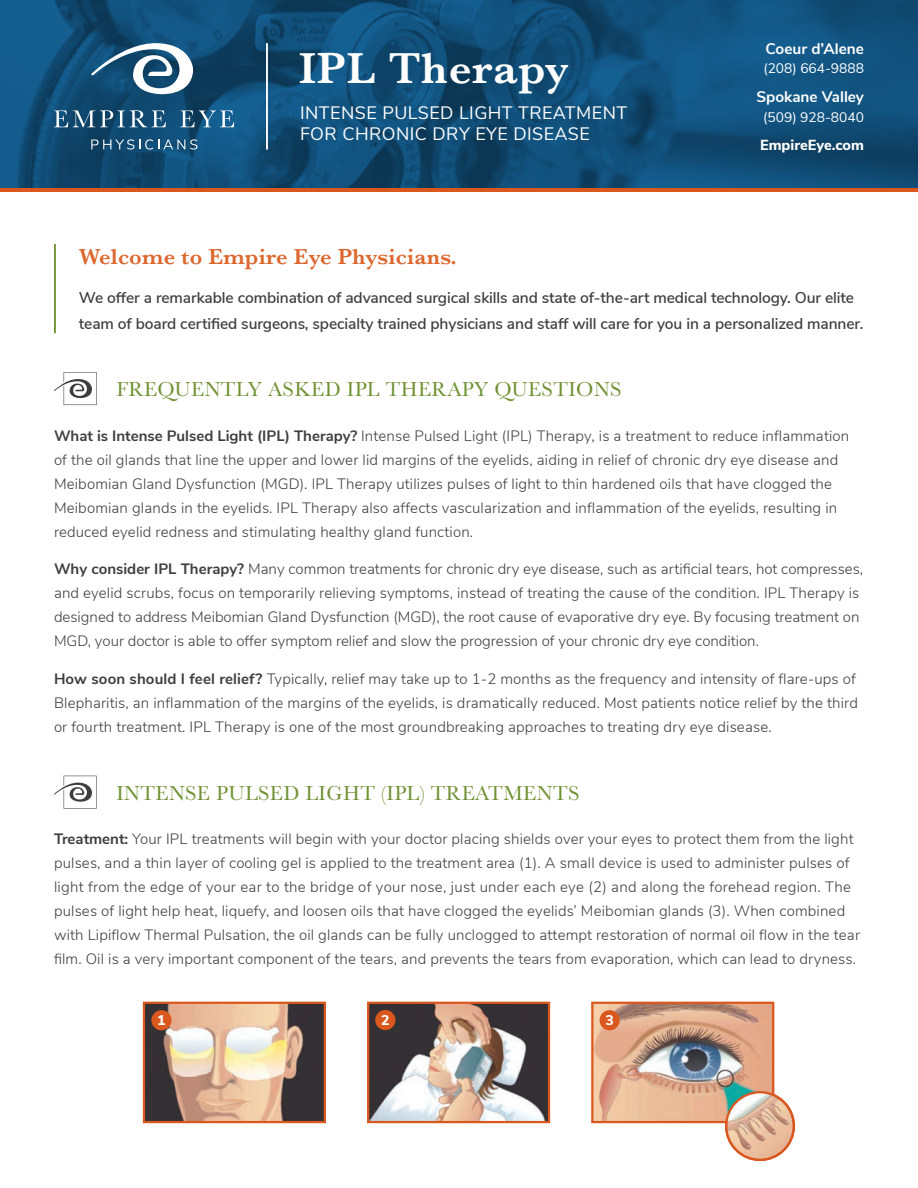
<style>
.page{position:relative;width:918px;height:1188px;background:#fff}
.page>*{position:absolute;margin:0;border:0;box-sizing:border-box;transform-origin:0 0}
.t1{font:600 45px "Baskerville";letter-spacing:.02em;color:#fff}
.t2{font:600 22.5px "Baskerville";letter-spacing:.01em;color:#dd672d}
.t3{font:21px "Baskerville";letter-spacing:.02em;color:#709133}
.t4{font:18px/21.6px "Nunito Sans";letter-spacing:.025em;color:#fff}
.t5{font:600 15.6px/25.5px "Nunito Sans";letter-spacing:-.005em;color:#3e3e3f}
.t6{font:700 15.3px "Nunito Sans";color:#fff}
.t7{font:300 15px/24px "Nunito Sans";letter-spacing:.01em;color:#3e3e3f}
.t8{font:800 14.55px "Nunito Sans";color:#fff}
.t9{font:800 14.1px "Nunito Sans";color:#fff}
.t10{font:13.8px "Nunito Sans";color:#fff}
.s1{font-weight:700}
</style>
<div class="page">
<svg style="left:0;top:0;width:918px;height:188px;background:#104e78"></svg>
<hr style="left:266px;top:43px;width:2px;height:107px;background:#fff">
<hr style="left:54px;top:244px;width:2px;height:89px;background:#709133">
<hr style="left:0;top:188px;width:918px;height:4px;background:#da581e">
<svg style="left:54px;top:372px;width:43px;height:33px"></svg>
<svg style="left:91px;top:43px;width:102px;height:51px"></svg>
<svg style="left:54px;top:110px;width:112px;height:17px;background:#497390"></svg>
<svg style="left:180px;top:111px;width:54px;height:16px"></svg>
<svg style="left:91px;top:139px;width:106px;height:11px"></svg>
<img style="left:591px;top:1001px;width:204px;height:160px">
<div style="left:725px;top:1091px;width:70px;height:70px;border:2px solid #da581e;border-radius:50%"></div>
<img style="left:370px;top:1005px;width:177px;height:115px">
<div style="left:367px;top:1002px;width:183px;height:121px;border:2px solid #da581e"></div>
<img style="left:146px;top:1005px;width:177px;height:115px">
<div style="left:143px;top:1002px;width:183px;height:121px;border:2px solid #da581e"></div>
<div style="left:151px;top:1010px;width:21px;height:20px;background:#da581e;border-radius:50%"></div>
<div style="left:600px;top:1010px;width:20px;height:20px;background:#da581e;border-radius:50%"></div>
<div style="left:375px;top:1010px;width:20px;height:20px;background:#da581e;border-radius:50%"></div>
<svg style="left:54px;top:776px;width:43px;height:33px"></svg>
<h1 class="t1" style="left:299px;top:36px;width:271px">IPL Therapy</h1>
<p class="t4" style="left:300px;top:100px;width:329px">INTENSE PULSED LIGHT TREATMENT<br>FOR CHRONIC DRY EYE DISEASE</p>
<p class="t6" style="left:765px;top:37px;width:100px">Coeur d’Alene</p>
<p class="t10" style="left:763px;top:58px;width:102px">(208) 664-9888</p>
<p class="t6" style="left:756px;top:86px;width:109px">Spokane Valley</p>
<p class="t10" style="left:763px;top:107px;width:102px">(509) 928-8040</p>
<p class="t8" style="left:760px;top:134px;width:105px">EmpireEye.com</p>
<h2 class="t2" style="left:79px;top:241px;width:379px">Welcome to Empire Eye Physicians.</h2>
<p class="t5" style="left:79px;top:284px;width:786px">We offer a remarkable combination of advanced surgical skills and state of-the-art medical technology. Our elite team of board certified surgeons, specialty trained physicians and staff will care for you in a personalized manner.</p>
<h3 class="t3" style="left:116px;top:376px;width:507px">FREQUENTLY ASKED IPL THERAPY QUESTIONS</h3>
<p class="t7" style="left:54px;top:422px;width:797px"><span class="s1">What is Intense Pulsed Light (IPL) Therapy?</span> Intense Pulsed Light (IPL) Therapy, is a treatment to reduce inflammation of the oil glands that line the upper and lower lid margins of the eyelids, aiding in relief of chronic dry eye disease and Meibomian Gland Dysfunction (MGD). IPL Therapy utilizes pulses of light to thin hardened oils that have clogged the Meibomian glands in the eyelids. IPL Therapy also affects vascularization and inflammation of the eyelids, resulting in reduced eyelid redness and stimulating healthy gland function.</p>
<p class="t7" style="left:54px;top:556px;width:811px"><span class="s1">Why consider IPL Therapy?</span> Many common treatments for chronic dry eye disease, such as artificial tears, hot compresses, and eyelid scrubs, focus on temporarily relieving symptoms, instead of treating the cause of the condition. IPL Therapy is designed to address Meibomian Gland Dysfunction (MGD), the root cause of evaporative dry eye. By focusing treatment on MGD, your doctor is able to offer symptom relief and slow the progression of your chronic dry eye condition.</p>
<p class="t7" style="left:54px;top:665px;width:805px"><span class="s1">How soon should I feel relief?</span> Typically, relief may take up to 1-2 months as the frequency and intensity of flare-ups of<br>Blepharitis, an inflammation of the margins of the eyelids, is dramatically reduced. Most patients notice relief by the third or fourth treatment. IPL Therapy is one of the most groundbreaking approaches to treating dry eye disease.</p>
<h3 class="t3" style="left:116px;top:780px;width:465px">INTENSE PULSED LIGHT (IPL) TREATMENTS</h3>
<p class="t7" style="left:54px;top:826px;width:808px"><span class="s1">Treatment:</span> Your IPL treatments will begin with your doctor placing shields over your eyes to protect them from the light pulses, and a thin layer of cooling gel is applied to the treatment area (1). A small device is used to administer pulses of light from the edge of your ear to the bridge of your nose, just under each eye (2) and along the forehead region. The pulses of light help heat, liquefy, and loosen oils that have clogged the eyelids’ Meibomian glands (3). When combined with Lipiflow Thermal Pulsation, the oil glands can be fully unclogged to attempt restoration of normal oil flow in the tear film. Oil is a very important component of the tears, and prevents the tears from evaporation, which can lead to dryness.</p>
<p class="t9" style="left:157px;top:1010px;width:10px">1</p>
<p class="t9" style="left:381px;top:1010px;width:10px">2</p>
<p class="t9" style="left:605px;top:1010px;width:10px">3</p>
</div>
